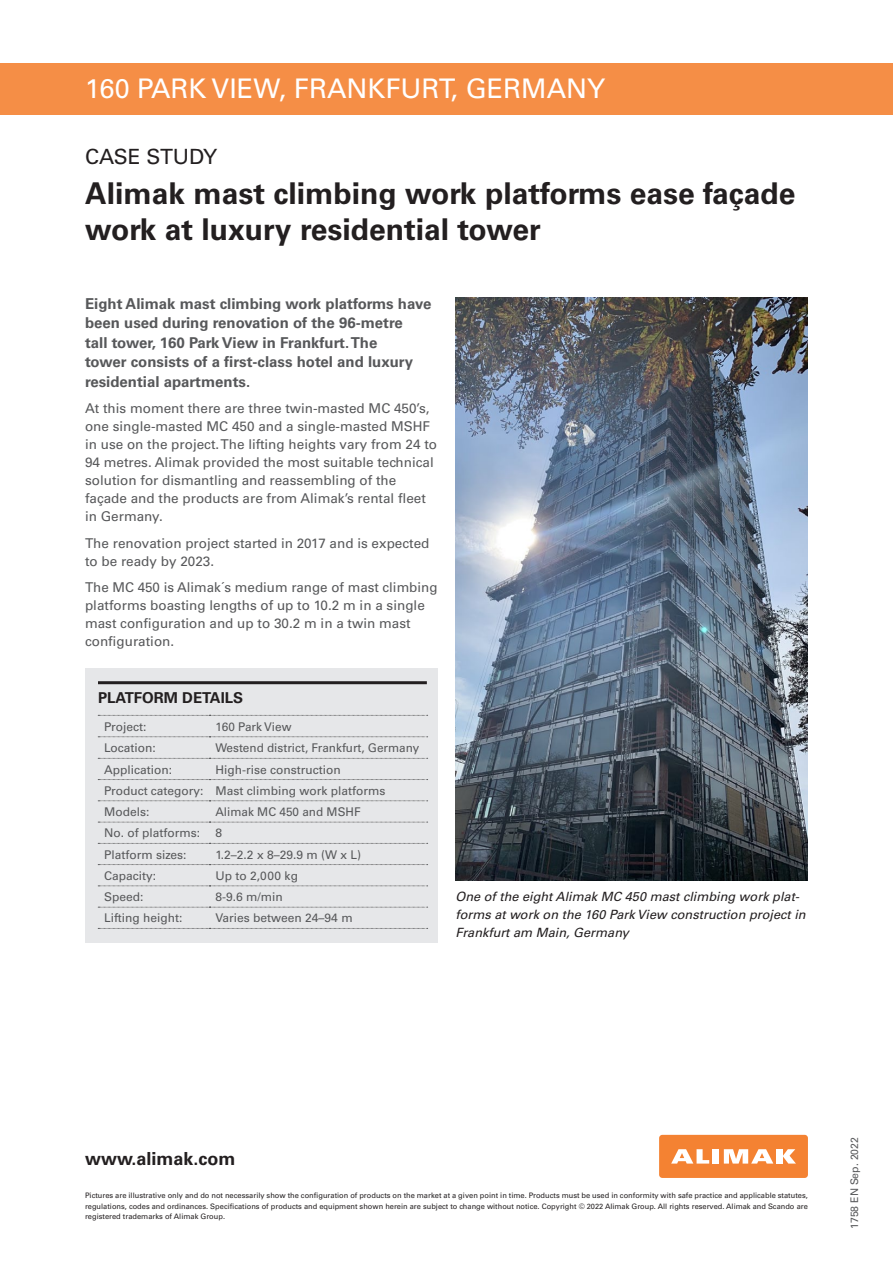
<style>
.page{position:relative;width:893px;height:1263px;background:#fff}
.page>*{position:absolute;margin:0;border:0;box-sizing:border-box;transform-origin:0 0}
.t1{font:700 30px/36px "Univers LT Std";color:#231f20}
.t2{font:27px "Univers LT Std";color:#fff}
.Document_type{font:21px "Univers LT Std";color:#231f20}
.www{font:700 18px "Univers LT Std";color:#231f20}
.Introduction_text{font:700 15px/19.5px "Univers LT Std";color:#57585a}
.Table_title{font:700 15px "Univers LT Std";color:#231f20}
.Regular_text{font:13.5px/18px "Univers LT Std";color:#57585a}
.t3{font:italic 12.75px/18px "Univers LT Std";color:#231f20}
.Table_text{font:12px "Univers LT Std";color:#57585a}
.Date{font:10.5px "Univers LT Std";color:#57585a}
.Footnote{font:7.5px/10.5px "Univers LT Std";color:#231f20;text-align:justify}
</style>
<div class="page">
<div style="left:659px;top:1135px;width:149px;height:43px;background:#f48232;border-radius:3px"></div>
<div style="left:713px;top:1149px;width:6px;height:14px;background:#fff"></div>
<div style="left:776px;top:1149px;width:7px;height:14px;background:#fff"></div>
<svg style="left:783px;top:1149px;width:13px;height:14px"></svg>
<svg style="left:671px;top:1149px;width:38px;height:14px"></svg>
<svg style="left:724px;top:1149px;width:49px;height:14px"></svg>
<div style="left:0;top:64px;width:893px;height:51px;background:#f58e46"></div>
<div style="left:85px;top:669px;width:352px;height:274px;background:#e6e7e9"></div>
<hr style="left:98px;top:681px;width:329px;height:3px;background:#231f20">
<svg style="left:98px;top:715px;width:330px;height:1px"></svg>
<svg style="left:98px;top:736px;width:330px;height:1px"></svg>
<svg style="left:98px;top:758px;width:330px;height:1px"></svg>
<svg style="left:98px;top:779px;width:330px;height:1px"></svg>
<svg style="left:98px;top:800px;width:330px;height:1px"></svg>
<svg style="left:98px;top:822px;width:330px;height:1px"></svg>
<svg style="left:98px;top:843px;width:330px;height:1px"></svg>
<svg style="left:98px;top:864px;width:330px;height:1px"></svg>
<svg style="left:98px;top:886px;width:330px;height:1px"></svg>
<svg style="left:98px;top:907px;width:330px;height:1px"></svg>
<svg style="left:98px;top:928px;width:330px;height:1px"></svg>
<img style="left:455px;top:298px;width:353px;height:582px">
<h2 class="t2" style="left:85px;top:73px;width:522px">160 PARK VIEW, FRANKFURT, GERMANY</h2>
<p class="Document_type" style="left:85px;top:144px;width:134px">CASE STUDY</p>
<p class="t1" style="left:85px;top:176px;width:712px">Alimak mast climbing work platforms ease façade work at luxury residential tower</p>
<p class="Introduction_text" style="left:85px;top:294px;width:348px">Eight Alimak mast climbing work platforms have been used during renovation of the 96-metre<br>tall tower, 160 Park View in Frankfurt. The<br>tower consists of a first-class hotel and luxury residential apartments.</p>
<p class="Regular_text" style="left:85px;top:399px;width:354px">At this moment there are three twin-masted MC 450’s, one single-masted MC 450 and a single-masted MSHF in use on the project. The lifting heights vary from 24 to 94 metres. Alimak provided the most suitable technical solution for dismantling and reassembling of the façade and the products are from Alimak’s rental fleet in Germany.</p>
<p class="Regular_text" style="left:85px;top:534px;width:346px">The renovation project started in 2017 and is expected to be ready by 2023.</p>
<p class="Regular_text" style="left:85px;top:578px;width:354px">The MC 450 is Alimak´s medium range of mast climbing platforms boasting lengths of up to 10.2 m in a single mast configuration and up to 30.2 m in a twin mast configuration.</p>
<p class="Table_title" style="left:98px;top:689px;width:147px">PLATFORM DETAILS</p>
<p class="Table_text" style="left:104px;top:719px;width:44px">Project:</p>
<p class="Table_text" style="left:215px;top:719px;width:78px">160 Park View</p>
<p class="Table_text" style="left:104px;top:741px;width:53px">Location:</p>
<p class="Table_text" style="left:215px;top:741px;width:205px">Westend district, Frankfurt, Germany</p>
<p class="Table_text" style="left:104px;top:762px;width:70px">Application:</p>
<p class="Table_text" style="left:215px;top:762px;width:127px">High-rise construction</p>
<p class="Table_text" style="left:104px;top:783px;width:101px">Product category:</p>
<p class="Table_text" style="left:215px;top:783px;width:171px">Mast climbing work platforms</p>
<p class="Table_text" style="left:104px;top:805px;width:47px">Models:</p>
<p class="Table_text" style="left:215px;top:805px;width:147px">Alimak MC 450 and MSHF</p>
<p class="Table_text" style="left:104px;top:826px;width:97px">No. of platforms:</p>
<p class="Table_text" style="left:215px;top:826px;width:8px">8</p>
<p class="Table_text" style="left:104px;top:847px;width:84px">Platform sizes:</p>
<p class="Table_text" style="left:215px;top:847px;width:147px">1.2–2.2 x 8–29.9 m (W x L)</p>
<p class="Table_text" style="left:104px;top:868px;width:54px">Capacity:</p>
<p class="Table_text" style="left:215px;top:868px;width:84px">Up to 2,000 kg</p>
<p class="Table_text" style="left:104px;top:890px;width:41px">Speed:</p>
<p class="Table_text" style="left:215px;top:890px;width:69px">8-9.6 m/min</p>
<p class="Table_text" style="left:104px;top:911px;width:80px">Lifting height:</p>
<p class="Table_text" style="left:215px;top:911px;width:139px">Varies between 24–94 m</p>
<p class="t3" style="left:455px;top:888px;width:352px">One of the eight Alimak MC 450 mast climbing work plat&shy;forms at work on the 160 Park View construction project in<br>Frankfurt am Main, Germany</p>
<p class="www" style="left:85px;top:1148px;width:152px">www.alimak.com</p>
<p class="Footnote" style="left:85px;top:1190px;width:724px">Pictures are illustrative only and do not necessarily show the configuration of products on the market at a given point in time. Products must be used in conformity with safe practice and applicable statutes, regulations, codes and ordinances. Specifications of products and equipment shown herein are subject to change without notice. Copyright © 2022 Alimak Group. All rights reserved. Alimak and Scando are registered trademarks of Alimak Group.</p>
<p class="Date" style="left:848px;top:1229px;width:93px;rotate:-90deg">1758 EN Sep. 2022</p>
</div>
